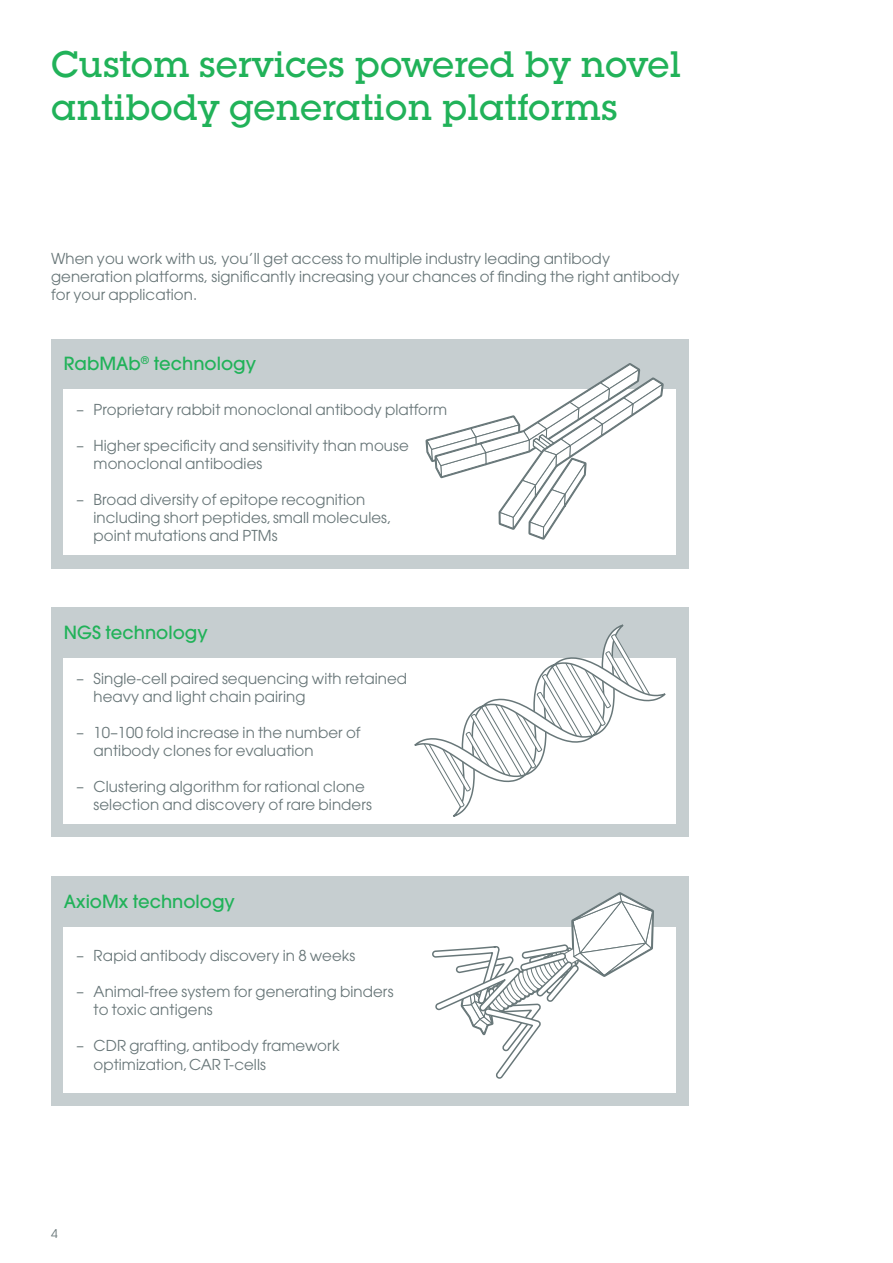
<style>
.page{position:relative;width:893px;height:1263px;background:#fff}
.page>*{position:absolute;margin:0;border:0;box-sizing:border-box;transform-origin:0 0}
.Heading01{font:500 36px/43.2px "Lubalin Graph Std";color:#21b259}
.t1{font:500 18px "Avant Garde";color:#21b259}
.t2{font:15px/18px "Avant Garde";letter-spacing:.005em;color:#687678}
.t3{font:15px/18px "ITC Avant Garde W1 G";letter-spacing:.005em;color:#687678}
.t4{font:12px "ITC Avant Garde W1 G";color:#687678}
</style>
<div class="page">
<div style="left:51px;top:339px;width:638px;height:230px;background:#c6ced0"></div>
<div style="left:64px;top:389px;width:612px;height:166px;background:#fff"></div>
<div style="left:51px;top:608px;width:638px;height:229px;background:#c6ced0"></div>
<div style="left:64px;top:658px;width:612px;height:166px;background:#fff"></div>
<div style="left:51px;top:876px;width:638px;height:230px;background:#c6ced0"></div>
<div style="left:64px;top:927px;width:612px;height:165px;background:#fff"></div>
<svg style="left:414px;top:624px;width:252px;height:193px"></svg>
<svg style="left:425px;top:363px;width:239px;height:177px"></svg>
<svg style="left:432px;top:893px;width:222px;height:186px"></svg>
<p class="Heading01" style="left:51px;top:42px;width:632px">Custom services powered by novel antibody generation platforms</p>
<p class="t3" style="left:51px;top:249px;width:630px">When you work with us, you’ll get access to multiple industry leading antibody generation platforms, significantly increasing your chances of finding the right antibody for your application.</p>
<p class="t1" style="left:64px;top:353px;width:194px">RabMAb<sup>®</sup> technology</p>
<p class="t2" style="left:77px;top:401px;width:372px">– Proprietary rabbit monoclonal antibody platform</p>
<p class="t2" style="left:94px;top:437px;width:317px;text-indent:-17px">– Higher specificity and sensitivity than mouse monoclonal antibodies</p>
<p class="t2" style="left:94px;top:491px;width:300px;text-indent:-17px">– Broad diversity of epitope recognition including short peptides, small molecules, point mutations and PTMs</p>
<p class="t1" style="left:64px;top:621px;width:145px">NGS technology</p>
<p class="t2" style="left:94px;top:669px;width:315px;text-indent:-17px">– Single-cell paired sequencing with retained heavy and light chain pairing</p>
<p class="t2" style="left:94px;top:723px;width:269px;text-indent:-17px">– 10–100 fold increase in the number of antibody clones for evaluation</p>
<p class="t2" style="left:94px;top:777px;width:280px;text-indent:-17px">– Clustering algorithm for rational clone selection and discovery of rare binders</p>
<p class="t1" style="left:64px;top:890px;width:173px">AxioMx technology</p>
<p class="t2" style="left:77px;top:947px;width:280px">– Rapid antibody discovery in 8 weeks</p>
<p class="t2" style="left:94px;top:983px;width:302px;text-indent:-17px">– Animal-free system for generating binders to toxic antigens</p>
<p class="t2" style="left:94px;top:1037px;width:247px;text-indent:-17px">– CDR grafting, antibody framework optimization, CAR T-cells</p>
<p class="t4" style="left:51px;top:1226px;width:8px">4</p>
</div>
